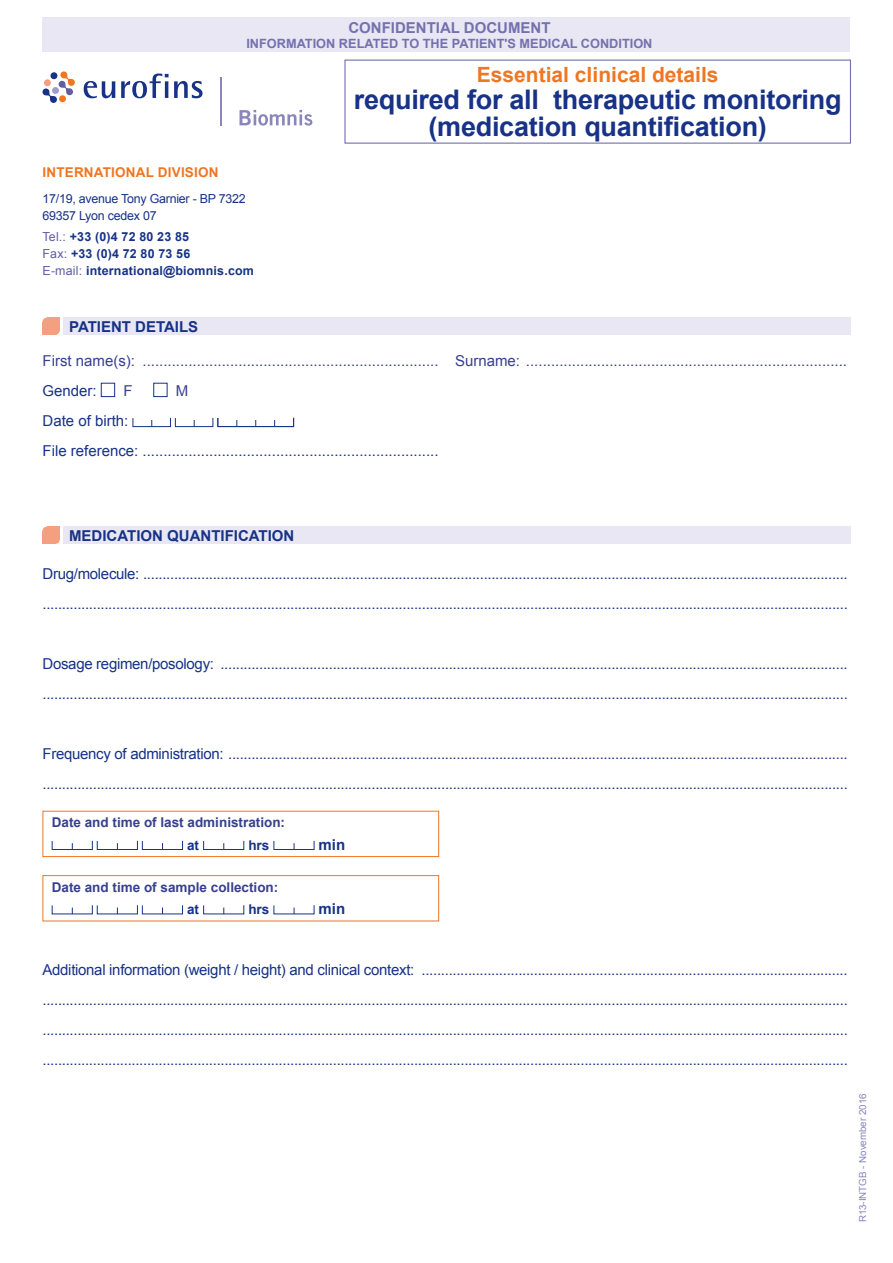
<style>
.page{position:relative;width:893px;height:1263px;background:#fff}
.page>*{position:absolute;margin:0;border:0;box-sizing:border-box;transform-origin:0 0}
.t1{font:700 27px/27px "Arial";letter-spacing:-.01em;color:#173286;text-align:center}
.t2{font:700 21px "Arial";color:#ef7622}
.t3{font:15px/30px "Arial";letter-spacing:-.02em;color:#173286}
.t4{font:15px "Arial";color:#37408f}
.t5{font:15px/30px "Arial";color:#173286}
.t6{font:700 15px "Arial";color:#173286}
.t7{font:700 15px "Arial";color:#7471ae}
.t8{font:700 13.5px "Arial";color:#37408f}
.t9{font:700 13.5px "Arial";letter-spacing:.015em;color:#ef7622}
.t10{font:700 13.5px "Arial";color:#173286}
.t11{font:700 12.75px "Arial";color:#7471ae}
.t12{font:700 12.45px/17px "Arial";letter-spacing:.015em;color:#173286}
.t13{font:12.45px/17px "Arial";letter-spacing:-.02em;color:#173286}
.t14{font:9.75px "Arial";color:#8986bb}
.s1{font-weight:400;color:#615fa2}
</style>
<div class="page">
<div style="left:43px;top:17px;width:807px;height:35px;background:#e8e7f3"></div>
<div style="left:344px;top:60px;width:507px;height:84px;border:1px solid #7471ae"></div>
<svg style="left:239px;top:110px;width:73px;height:16px"></svg>
<hr style="left:221px;top:77px;width:1px;height:49px;background:#8986bb">
<svg style="left:43px;top:71px;width:32px;height:32px"></svg>
<div style="left:59px;top:95px;width:7px;height:7px;background:#ef7622;border-radius:50%"></div>
<div style="left:44px;top:79px;width:7px;height:7px;background:#f39f80;border-radius:50%"></div>
<div style="left:51px;top:72px;width:6px;height:7px;background:#173286;border-radius:50%"></div>
<svg style="left:84px;top:81px;width:31px;height:17px"></svg>
<svg style="left:121px;top:74px;width:82px;height:24px"></svg>
<div style="left:63px;top:318px;width:787px;height:17px;background:#e8e7f3"></div>
<div style="left:43px;top:318px;width:8px;height:8px;background:#f39f80;border-radius:50%"></div>
<div style="left:51px;top:326px;width:9px;height:9px;background:#f39f80;border-radius:50%"></div>
<div style="left:47px;top:318px;width:13px;height:13px;background:#f39f80"></div>
<div style="left:43px;top:322px;width:13px;height:13px;background:#f39f80"></div>
<div style="left:101px;top:383px;width:14px;height:14px;border:1px solid #173286"></div>
<div style="left:153px;top:383px;width:14px;height:14px;border:1px solid #173286"></div>
<div style="left:133px;top:417px;width:38px;height:10px;border:1px solid #173286"></div>
<div style="left:175px;top:417px;width:38px;height:10px;border:1px solid #173286"></div>
<div style="left:217px;top:417px;width:77px;height:10px;border:1px solid #173286"></div>
<div style="left:63px;top:527px;width:788px;height:17px;background:#e8e7f3"></div>
<div style="left:43px;top:527px;width:8px;height:8px;background:#f39f80;border-radius:50%"></div>
<div style="left:51px;top:535px;width:9px;height:9px;background:#f39f80;border-radius:50%"></div>
<div style="left:47px;top:527px;width:13px;height:13px;background:#f39f80"></div>
<div style="left:43px;top:531px;width:13px;height:13px;background:#f39f80"></div>
<div style="left:52px;top:840px;width:41px;height:10px;border:1px solid #173286"></div>
<div style="left:97px;top:840px;width:41px;height:10px;border:1px solid #173286"></div>
<div style="left:142px;top:840px;width:41px;height:10px;border:1px solid #173286"></div>
<div style="left:203px;top:840px;width:41px;height:10px;border:1px solid #173286"></div>
<div style="left:274px;top:840px;width:40px;height:10px;border:1px solid #173286"></div>
<div style="left:43px;top:811px;width:396px;height:46px;border:1px solid #ef7622"></div>
<div style="left:43px;top:875px;width:396px;height:46px;border:1px solid #ef7622"></div>
<p class="t7" style="left:348px;top:17px;width:204px">CONFIDENTIAL DOCUMENT</p>
<p class="t11" style="left:246px;top:35px;width:408px">INFORMATION RELATED TO THE PATIENT'S MEDICAL CONDITION</p>
<h2 class="t2" style="left:477px;top:61px;width:243px">Essential clinical details</h2>
<h1 class="t1" style="left:354px;top:87px;width:489px">required for all therapeutic monitoring (medication quantification)</h1>
<p class="t9" style="left:43px;top:163px;width:177px">INTERNATIONAL DIVISION</p>
<p class="t13" style="left:43px;top:190px;width:205px">17/19, avenue Tony Garnier - BP 7322<br>69357 Lyon cedex 07</p>
<p class="t12" style="left:43px;top:228px;width:213px"><span class="s1">Tel.:</span> +33 (0)4 72 80 23 85<br><span class="s1">Fax:</span> +33 (0)4 72 80 73 56<br><span class="s1">E-mail:</span> international@biomnis.com</p>
<p class="t6" style="left:69px;top:316px;width:131px">PATIENT DETAILS</p>
<p class="t4" style="left:43px;top:351px;width:806px">First name(s): ....................................................................... Surname: .............................................................................</p>
<p class="t3" style="left:43px;top:376px;width:56px">Gender:</p>
<p class="t4" style="left:123px;top:381px;width:11px">F</p>
<p class="t4" style="left:176px;top:381px;width:14px">M</p>
<p class="t5" style="left:43px;top:406px;width:398px">Date of birth:<br>File reference: .......................................................................</p>
<p class="t6" style="left:69px;top:525px;width:227px">MEDICATION QUANTIFICATION</p>
<p class="t3" style="left:43px;top:559px;width:807px">Drug/molecule: ...................................................................................................................................................................................... ................................................................................................................................................................................................................</p>
<p class="t3" style="left:43px;top:649px;width:807px">Dosage regimen/posology: .................................................................................................................................................................. ................................................................................................................................................................................................................</p>
<p class="t3" style="left:43px;top:739px;width:807px">Frequency of administration: ................................................................................................................................................................ ................................................................................................................................................................................................................</p>
<p class="t8" style="left:52px;top:814px;width:235px">Date and time of last administration:</p>
<p class="t10" style="left:187px;top:836px;width:14px">at</p>
<p class="t10" style="left:248px;top:836px;width:23px">hrs</p>
<p class="t6" style="left:319px;top:835px;width:28px">min</p>
<p class="t8" style="left:52px;top:878px;width:228px">Date and time of sample collection:</p>
<p class="t10" style="left:187px;top:900px;width:14px">at</p>
<p class="t10" style="left:248px;top:900px;width:23px">hrs</p>
<p class="t6" style="left:319px;top:899px;width:28px">min</p>
<p class="t3" style="left:43px;top:955px;width:807px;text-align:justify">Additional information (weight / height) and clinical context: .............................................................................................................. ................................................................................................................................................................................................................ ................................................................................................................................................................................................................ ................................................................................................................................................................................................................</p>
<p class="t14" style="left:856px;top:1222px;width:130px;rotate:-90deg">R13-INTGB - November 2016</p>
</div>
